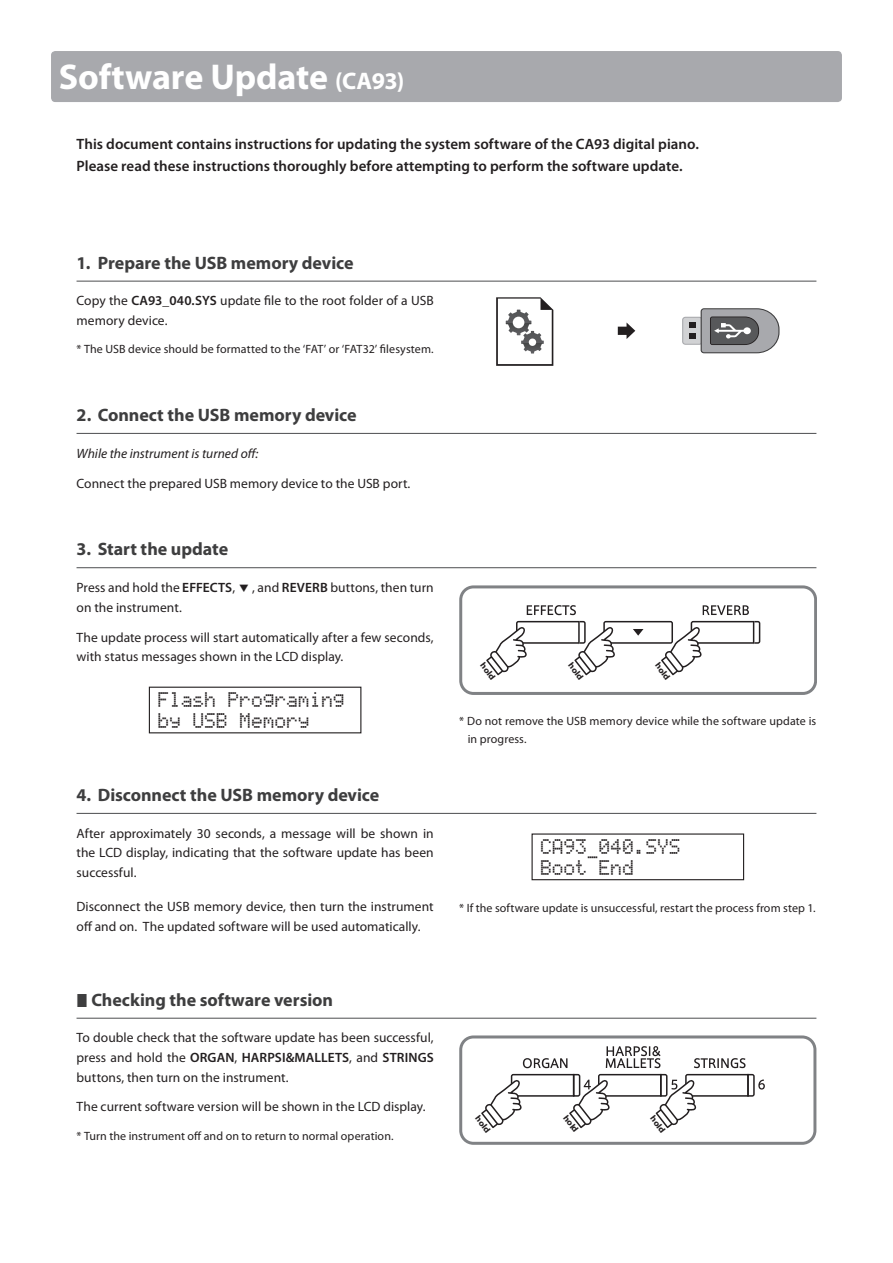
<style>
.page{position:relative;width:893px;height:1263px;background:#fff}
.page>*{position:absolute;margin:0;border:0;box-sizing:border-box;transform-origin:0 0}
._01_タイトル-01{font:700 36px "Myriad Pro";letter-spacing:-.005em;color:#fff}
._70_LCD画面{font:19.5px/20.2px "Lcd 3 Plain";color:#231f20}
._05_操作手順{font:700 18px "Myriad Pro";letter-spacing:-.005em;color:#3e3e3f}
._10_リード文{font:600 15px "Myriad Pro";color:#231f20}
._12_本文-右インデント{font:13.5px/19.5px "Myriad Pro";letter-spacing:.005em;color:#231f20}
._12_本文-右インデント-2{font:italic 13.5px "Myriad Pro";color:#231f20}
._12_本文-右インデント-3{font:12px/18px "Myriad Pro";letter-spacing:.005em;color:#231f20}
._22_キャプション{font:700 8.55px "Myriad Pro";color:#231f20;scale:1.11 1}
.s1{font-size:24px}
.s2{font-weight:600}
</style>
<div class="page">
<div style="left:51px;top:51px;width:791px;height:51px;background:#a8a9ad;border-radius:4px"></div>
<hr style="left:77px;top:281px;width:739px;height:1px;background:#57585a">
<hr style="left:77px;top:433px;width:739px;height:1px;background:#57585a">
<hr style="left:77px;top:567px;width:739px;height:1px;background:#57585a">
<hr style="left:77px;top:813px;width:739px;height:1px;background:#57585a">
<hr style="left:77px;top:1018px;width:739px;height:1px;background:#57585a">
<div style="left:149px;top:687px;width:212px;height:46px;border:1px solid #231f20"></div>
<svg style="left:618px;top:322px;width:17px;height:17px"></svg>
<div style="left:682px;top:317px;width:21px;height:28px;background:#a8a9ad;border-radius:3px"></div>
<div style="left:683px;top:318px;width:18px;height:26px;background:#d1d2d4;border-radius:2px"></div>
<svg style="left:689px;top:308px;width:90px;height:45px"></svg>
<svg style="left:496px;top:297px;width:57px;height:69px"></svg>
<div style="left:531px;top:833px;width:213px;height:47px;border:1px solid #231f20"></div>
<svg style="left:459px;top:585px;width:357px;height:110px"></svg>
<svg style="left:459px;top:1035px;width:357px;height:110px"></svg>
<p class="_01_タイトル-01" style="left:59px;top:53px;width:347px">Software Update <span class="s1">(CA93)</span></p>
<p class="_10_リード文" style="left:77px;top:134px;width:624px">This document contains instructions for updating the system software of the CA93 digital piano.</p>
<p class="_10_リード文" style="left:77px;top:157px;width:608px">Please read these instructions thoroughly before attempting to perform the software update.</p>
<p class="_05_操作手順" style="left:77px;top:251px;width:279px">1. Prepare the USB memory device</p>
<p class="_12_本文-右インデント" style="left:77px;top:291px;width:359px">Copy the <span class="s2">CA93_040.SYS</span> update file to the root folder of a USB memory device.</p>
<p class="_12_本文-右インデント-3" style="left:77px;top:340px;width:359px">* The USB device should be formatted to the ‘FAT’ or ‘FAT32’ filesystem.</p>
<p class="_05_操作手順" style="left:77px;top:403px;width:282px">2. Connect the USB memory device</p>
<p class="_12_本文-右インデント-2" style="left:77px;top:445px;width:183px">While the instrument is turned off:</p>
<p class="_12_本文-右インデント" style="left:77px;top:473px;width:335px">Connect the prepared USB memory device to the USB port.</p>
<p class="_05_操作手順" style="left:77px;top:538px;width:153px">3. Start the update</p>
<p class="_12_本文-右インデント" style="left:77px;top:577px;width:160px">Press and hold the <span class="s2">EFFECTS</span>,</p>
<p class="_12_本文-右インデント" style="left:252px;top:577px;width:183px">, and <span class="s2">REVERB</span> buttons, then turn</p>
<p class="_12_本文-右インデント" style="left:77px;top:597px;width:107px">on the instrument.</p>
<p class="_12_本文-右インデント" style="left:77px;top:627px;width:359px">The update process will start automatically after a few seconds, with status messages shown in the LCD display.</p>
<p class="_70_LCD画面" style="left:157px;top:692px;width:189px">Flash Programing by USB Memory</p>
<p class="_05_操作手順" style="left:77px;top:783px;width:304px">4. Disconnect the USB memory device</p>
<p class="_12_本文-右インデント" style="left:77px;top:823px;width:359px;text-align:justify">After approximately 30 seconds, a message will be shown in the LCD display, indicating that the software update has been successful.</p>
<p class="_12_本文-右インデント" style="left:77px;top:897px;width:359px">Disconnect the USB memory device, then turn the instrument off and on. The updated software will be used automatically.</p>
<p class="_05_操作手順" style="left:91px;top:988px;width:243px">Checking the software version</p>
<p class="_12_本文-右インデント" style="left:77px;top:1028px;width:359px;text-align:justify">To double check that the software update has been successful, press and hold the <span class="s2">ORGAN</span>, <span class="s2">HARPSI&amp;MALLETS</span>, and <span class="s2">STRINGS </span>buttons, then turn on the instrument.</p>
<p class="_12_本文-右インデント" style="left:77px;top:1097px;width:350px">The current software version will be shown in the LCD display.</p>
<p class="_12_本文-右インデント-3" style="left:77px;top:1126px;width:319px">* Turn the instrument off and on to return to normal operation.</p>
<p class="_22_キャプション" style="left:486px;top:660px;width:18px;rotate:52deg">hold</p>
<p class="_22_キャプション" style="left:574px;top:660px;width:18px;rotate:52deg">hold</p>
<p class="_22_キャプション" style="left:661px;top:660px;width:18px;rotate:52deg">hold</p>
<p class="_12_本文-右インデント-3" style="left:468px;top:711px;width:350px;text-indent:-9px">* Do not remove the USB memory device while the software update is in progress.</p>
<p class="_70_LCD画面" style="left:540px;top:839px;width:142px">CA93_040.SYS<br>Boot End</p>
<p class="_12_本文-右インデント-3" style="left:459px;top:899px;width:358px">* If the software update is unsuccessful, restart the process from step 1.</p>
<p class="_22_キャプション" style="left:482px;top:1113px;width:18px;rotate:52deg">hold</p>
<p class="_22_キャプション" style="left:570px;top:1113px;width:18px;rotate:52deg">hold</p>
<p class="_22_キャプション" style="left:656px;top:1113px;width:18px;rotate:52deg">hold</p>
</div>
